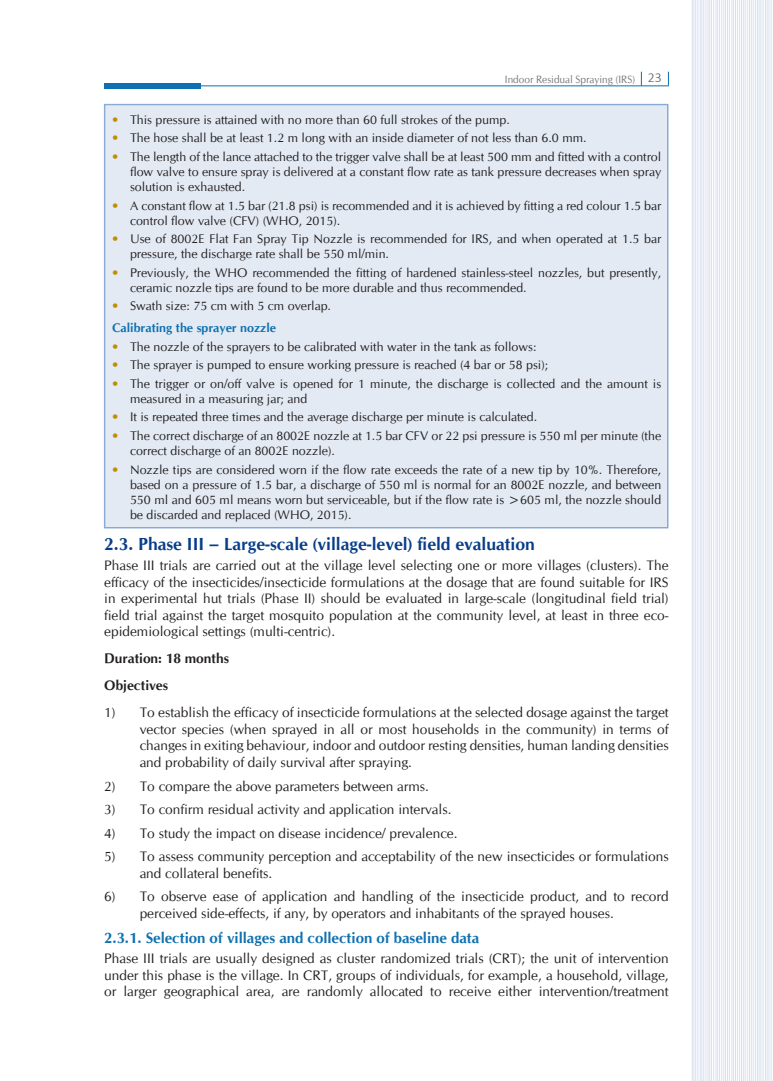
<style>
.page{position:relative;width:773px;height:1081px;background:#fff}
.page>*{position:absolute;margin:0;border:0;box-sizing:border-box;transform-origin:0 0}
.t1{font:700 17.5px "CG Omega";color:#083e89}
.t2{font:700 15px "CG Omega";color:#0e70b0}
.t3{font:13.75px/16.5px "CG Omega";color:#231f20;text-align:justify}
.t4{font:700 13.75px/27.1px "CG Omega";color:#231f20}
.t5{font:12.5px/15px "CG Omega";color:#231f20}
.t6{font:10.62px "CG Omega";color:#76787b;scale:.95 1}
.s1{font-family:"Calibri";font-weight:300;font-size:13.75px;color:#57585a}
.s2{color:#bf8f00}
.s3{font-weight:700;color:#0e70b0}
</style>
<div class="page">
<div style="left:104px;top:83px;width:96px;height:5px;background:#0e70b0"></div>
<hr style="left:200px;top:86px;width:468px;height:1px;background:#0e70b0">
<svg style="left:641px;top:72px;width:1px;height:14px"></svg>
<svg style="left:668px;top:72px;width:1px;height:14px"></svg>
<svg style="left:692px;top:0;width:80px;height:1081px;background:#e1e8f3"></svg>
<hr style="left:693px;top:0;width:1px;height:1081px;background:#fff">
<hr style="left:696px;top:0;width:1px;height:1081px;background:#fff">
<hr style="left:697px;top:0;width:1px;height:1081px;background:#fff">
<hr style="left:701px;top:0;width:1px;height:1081px;background:#fff">
<hr style="left:699px;top:0;width:1px;height:1081px;background:#fff">
<hr style="left:704px;top:0;width:1px;height:1081px;background:#fff">
<hr style="left:705px;top:0;width:1px;height:1081px;background:#fff">
<hr style="left:710px;top:0;width:1px;height:1081px;background:#fff">
<hr style="left:707px;top:0;width:1px;height:1081px;background:#fff">
<hr style="left:712px;top:0;width:1px;height:1081px;background:#fff">
<hr style="left:714px;top:0;width:1px;height:1081px;background:#fff">
<hr style="left:718px;top:0;width:1px;height:1081px;background:#fff">
<hr style="left:715px;top:0;width:1px;height:1081px;background:#fff">
<hr style="left:720px;top:0;width:1px;height:1081px;background:#fff">
<hr style="left:722px;top:0;width:1px;height:1081px;background:#fff">
<hr style="left:726px;top:0;width:1px;height:1081px;background:#fff">
<hr style="left:723px;top:0;width:1px;height:1081px;background:#fff">
<hr style="left:728px;top:0;width:1px;height:1081px;background:#fff">
<hr style="left:730px;top:0;width:1px;height:1081px;background:#fff">
<hr style="left:734px;top:0;width:1px;height:1081px;background:#fff">
<hr style="left:731px;top:0;width:1px;height:1081px;background:#fff">
<hr style="left:736px;top:0;width:1px;height:1081px;background:#fff">
<hr style="left:738px;top:0;width:1px;height:1081px;background:#fff">
<hr style="left:742px;top:0;width:1px;height:1081px;background:#fff">
<hr style="left:740px;top:0;width:1px;height:1081px;background:#fff">
<hr style="left:744px;top:0;width:1px;height:1081px;background:#fff">
<hr style="left:746px;top:0;width:1px;height:1081px;background:#fff">
<hr style="left:750px;top:0;width:1px;height:1081px;background:#fff">
<hr style="left:748px;top:0;width:1px;height:1081px;background:#fff">
<hr style="left:752px;top:0;width:1px;height:1081px;background:#fff">
<hr style="left:754px;top:0;width:1px;height:1081px;background:#fff">
<hr style="left:758px;top:0;width:1px;height:1081px;background:#fff">
<hr style="left:756px;top:0;width:1px;height:1081px;background:#fff">
<hr style="left:760px;top:0;width:1px;height:1081px;background:#fff">
<hr style="left:762px;top:0;width:1px;height:1081px;background:#fff">
<hr style="left:766px;top:0;width:1px;height:1081px;background:#fff">
<hr style="left:764px;top:0;width:1px;height:1081px;background:#fff">
<hr style="left:768px;top:0;width:1px;height:1081px;background:#fff">
<hr style="left:770px;top:0;width:1px;height:1081px;background:#fff">
<div style="left:104px;top:104px;width:564px;height:424px;background:#e3eaf4"></div>
<p class="t6" style="left:505px;top:73px;width:167px">Indoor Residual Spraying (IRS) <span class="s1">23</span></p>
<p class="t5" style="left:112px;top:112px;width:399px"><span class="s2">•</span> This pressure is attained with no more than 60 full strokes of the pump.</p>
<p class="t5" style="left:112px;top:131px;width:475px"><span class="s2">•</span> The hose shall be at least 1.2 m long with an inside diameter of not less than 6.0 mm.</p>
<p class="t5" style="left:130px;top:149px;width:532px;text-align:justify;text-indent:-18px"><span class="s2">•</span> The length of the lance attached to the trigger valve shall be at least 500 mm and fitted with a control flow valve to ensure spray is delivered at a constant flow rate as tank pressure decreases when spray solution is exhausted.</p>
<p class="t5" style="left:130px;top:198px;width:532px;text-indent:-18px"><span class="s2">•</span> A constant flow at 1.5 bar (21.8 psi) is recommended and it is achieved by fitting a red colour 1.5 bar control flow valve (CFV) (WHO, 2015).</p>
<p class="t5" style="left:130px;top:231px;width:532px;text-indent:-18px"><span class="s2">•</span> Use of 8002E Flat Fan Spray Tip Nozzle is recommended for IRS, and when operated at 1.5 bar pressure, the discharge rate shall be 550 ml/min.</p>
<p class="t5" style="left:130px;top:265px;width:532px;text-indent:-18px"><span class="s2">•</span> Previously, the WHO recommended the fitting of hardened stainless-steel nozzles, but presently, ceramic nozzle tips are found to be more durable and thus recommended.</p>
<p class="t5" style="left:112px;top:295px;width:220px;line-height:22.1px"><span class="s2">•</span> Swath size: 75 cm with 5 cm overlap.<br><span class="s3">Calibrating the sprayer nozzle</span></p>
<p class="t5" style="left:112px;top:339px;width:425px"><span class="s2">•</span> The nozzle of the sprayers to be calibrated with water in the tank as follows:</p>
<p class="t5" style="left:112px;top:358px;width:437px"><span class="s2">•</span> The sprayer is pumped to ensure working pressure is reached (4 bar or 58 psi);</p>
<p class="t5" style="left:130px;top:376px;width:532px;text-indent:-18px"><span class="s2">•</span> The trigger or on/off valve is opened for 1 minute, the discharge is collected and the amount is measured in a measuring jar; and</p>
<p class="t5" style="left:112px;top:410px;width:426px"><span class="s2">•</span> It is repeated three times and the average discharge per minute is calculated.</p>
<p class="t5" style="left:130px;top:428px;width:532px;text-indent:-18px"><span class="s2">•</span> The correct discharge of an 8002E nozzle at 1.5 bar CFV or 22 psi pressure is 550 ml per minute (the correct discharge of an 8002E nozzle).</p>
<p class="t5" style="left:130px;top:462px;width:532px;text-align:justify;text-indent:-18px"><span class="s2">•</span> Nozzle tips are considered worn if the flow rate exceeds the rate of a new tip by 10%. Therefore, based on a pressure of 1.5 bar, a discharge of 550 ml is normal for an 8002E nozzle, and between 550 ml and 605 ml means worn but serviceable, but if the flow rate is &gt;605 ml, the nozzle should be discarded and replaced (WHO, 2015).</p>
<h1 class="t1" style="left:104px;top:533px;width:432px">2.3. Phase III – Large-scale (village-level) field evaluation</h1>
<p class="t3" style="left:104px;top:557px;width:566px">Phase III trials are carried out at the village level selecting one or more villages (clusters). The efficacy of the insecticides/insecticide formulations at the dosage that are found suitable for IRS in experimental hut trials (Phase II) should be evaluated in large-scale (longitudinal field trial) field trial against the target mosquito population at the community level, at least in three eco&shy;epidemiological settings (multi-centric).</p>
<p class="t4" style="left:104px;top:645px;width:126px">Duration: 18 months<br>Objectives</p>
<p class="t3" style="left:140px;top:704px;width:530px;text-indent:-35px">1) To establish the efficacy of insecticide formulations at the selected dosage against the target vector species (when sprayed in all or most households in the community) in terms of changes in exiting behaviour, indoor and outdoor resting densities, human landing densities and probability of daily survival after spraying.</p>
<p class="t3" style="left:104px;top:778px;width:326px">2) To compare the above parameters between arms.</p>
<p class="t3" style="left:104px;top:801px;width:348px">3) To confirm residual activity and application intervals.</p>
<p class="t3" style="left:104px;top:825px;width:355px">4) To study the impact on disease incidence/ prevalence.</p>
<p class="t3" style="left:140px;top:848px;width:530px;text-indent:-35px">5) To assess community perception and acceptability of the new insecticides or formulations and collateral benefits.</p>
<p class="t3" style="left:140px;top:888px;width:530px;text-indent:-35px">6) To observe ease of application and handling of the insecticide product, and to record perceived side-effects, if any, by operators and inhabitants of the sprayed houses.</p>
<p class="t2" style="left:104px;top:928px;width:376px">2.3.1. Selection of villages and collection of baseline data</p>
<p class="t3" style="left:104px;top:950px;width:566px">Phase III trials are usually designed as cluster randomized trials (CRT); the unit of intervention under this phase is the village. In CRT, groups of individuals, for example, a household, village, or larger geographical area, are randomly allocated to receive either intervention/treatment</p>
</div>
